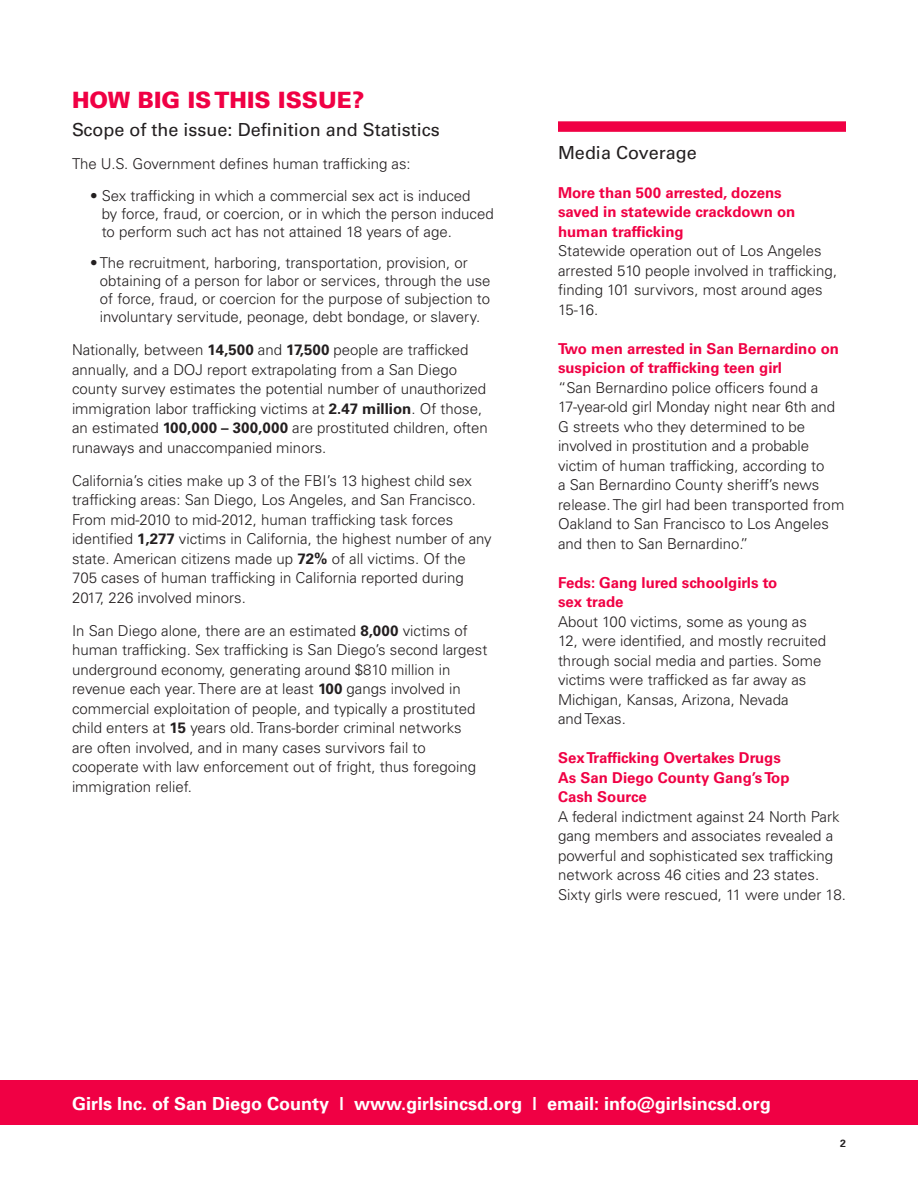
<style>
.page{position:relative;width:918px;height:1188px;background:#fff}
.page>*{position:absolute;margin:0;border:0;box-sizing:border-box;transform-origin:0 0}
.t1{font:900 22.5px "Univers";color:#f00044}
.t2{font:700 18px "Univers";color:#fff}
.Subhead{font:18px "Univers LT Std";color:#231f20}
.Sidebar{font:18px "Univers LT Std";color:#231f20}
.Copy{font:300 15px/19.5px "Univers LT Std";color:#231f20}
.t3{font:700 15px/19.5px "Univers LT Std";color:#f00044}
.t4{font:700 10.5px "Univers";color:#231f20}
.s1{font-weight:700}
</style>
<div class="page">
<div style="left:558px;top:121px;width:288px;height:11px;background:#f00044"></div>
<div style="left:0;top:1080px;width:918px;height:45px;background:#f00044"></div>
<p class="t1" style="left:72px;top:86px;width:294px">HOW BIG IS THIS ISSUE?</p>
<p class="Subhead" style="left:72px;top:119px;width:369px">Scope of the issue: Definition and Statistics</p>
<p class="Copy" style="left:72px;top:154px;width:340px">The U.S. Government defines human trafficking as:</p>
<p class="Copy" style="left:102px;top:187px;width:394px;line-height:18px;text-indent:-12px">• Sex trafficking in which a commercial sex act is induced<br>by force, fraud, or coercion, or in which the person induced to perform such act has not attained 18 years of age.</p>
<p class="Copy" style="left:100px;top:254px;width:392px;line-height:18px;text-indent:-10px">• The recruitment, harboring, transportation, provision, or obtaining of a person for labor or services, through the use of force, fraud, or coercion for the purpose of subjection to involuntary servitude, peonage, debt bondage, or slavery.</p>
<p class="Copy" style="left:72px;top:340px;width:417px">Nationally, between <span class="s1">14,500</span> and <span class="s1">17,500</span> people are trafficked annually, and a DOJ report extrapolating from a San Diego county survey estimates the potential number of unauthorized immigration labor trafficking victims at <span class="s1">2.47 million</span>. Of those, an estimated <span class="s1">100,000 – 300,000</span> are prostituted children, often runaways and unaccompanied minors.</p>
<p class="Copy" style="left:72px;top:471px;width:421px">California’s cities make up 3 of the FBI’s 13 highest child sex trafficking areas: San Diego, Los Angeles, and San Francisco.<br>From mid-2010 to mid-2012, human trafficking task forces identified <span class="s1">1,277</span> victims in California, the highest number of any state. American citizens made up <span class="s1">72%</span> of all victims. Of the 705 cases of human trafficking in California reported during 2017, 226 involved minors.</p>
<p class="Copy" style="left:72px;top:621px;width:417px">In San Diego alone, there are an estimated <span class="s1">8,000</span> victims of human trafficking. Sex trafficking is San Diego’s second largest underground economy, generating around $810 million in revenue each year. There are at least <span class="s1">100</span> gangs involved in commercial exploitation of people, and typically a prostituted child enters at <span class="s1">15</span> years old. Trans-border criminal networks<br>are often involved, and in many cases survivors fail to cooperate with law enforcement out of fright, thus foregoing immigration relief.</p>
<p class="Sidebar" style="left:558px;top:142px;width:140px">Media Coverage</p>
<p class="t3" style="left:558px;top:183px;width:239px">More than 500 arrested, dozens saved in statewide crackdown on human trafficking</p>
<p class="Copy" style="left:558px;top:241px;width:281px">Statewide operation out of Los Angeles arrested 510 people involved in trafficking, finding 101 survivors, most around ages 15-16.</p>
<p class="t3" style="left:558px;top:339px;width:283px">Two men arrested in San Bernardino on suspicion of trafficking teen girl</p>
<p class="Copy" style="left:558px;top:378px;width:288px">“San Bernardino police officers found a 17-year-old girl Monday night near 6th and G streets who they determined to be involved in prostitution and a probable victim of human trafficking, according to<br>a San Bernardino County sheriff’s news release. The girl had been transported from Oakland to San Francisco to Los Angeles and then to San Bernardino.”</p>
<p class="t3" style="left:558px;top:573px;width:221px">Feds: Gang lured schoolgirls to sex trade</p>
<p class="Copy" style="left:558px;top:612px;width:270px">About 100 victims, some as young as 12, were identified, and mostly recruited through social media and parties. Some victims were trafficked as far away as Michigan, Kansas, Arizona, Nevada<br>and Texas.</p>
<p class="t3" style="left:558px;top:748px;width:233px">Sex Trafficking Overtakes Drugs<br>As San Diego County Gang’s Top<br>Cash Source</p>
<p class="Copy" style="left:558px;top:807px;width:289px">A federal indictment against 24 North Park gang members and associates revealed a powerful and sophisticated sex trafficking network across 46 cities and 23 states.<br>Sixty girls were rescued, 11 were under 18.</p>
<p class="t2" style="left:72px;top:1092px;width:700px">Girls Inc. of San Diego County | www.girlsincsd.org | email: info@girlsincsd.org</p>
<p class="t4" style="left:840px;top:1137px;width:7px">2</p>
</div>
